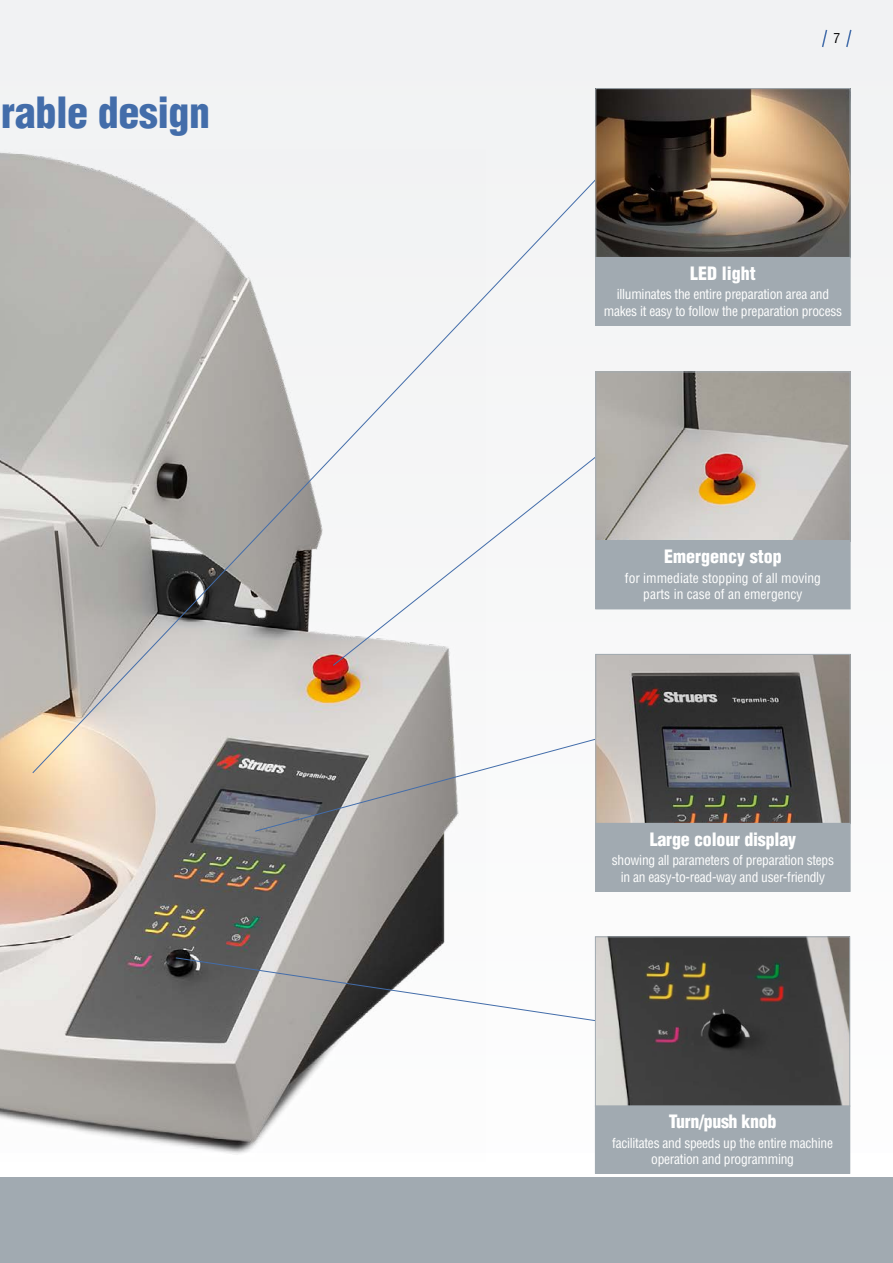
<style>
.page{position:relative;width:893px;height:1263px;background:#fff}
.page>*{position:absolute;margin:0;border:0;box-sizing:border-box;transform-origin:0 0}
.t1{font:900 condensed 42px "Helvetica LT Std";letter-spacing:-.01em;color:#436daa}
.t2{font:900 condensed 18px "Helvetica LT Std";letter-spacing:-.01em;color:#fff}
.t3{font:condensed 13.5px/16.5px "Helvetica LT Std";letter-spacing:-.02em;color:#fff;text-align:center}
.t4{font:condensed 13.5px/16.5px "Helvetica LT Std";color:#fff;text-align:center}
.t5{font:condensed 13.5px "Helvetica LT Std";color:#000}
</style>
<div class="page">
<div style="left:0;top:0;width:893px;height:1152px;background:#f1f2f3"></div>
<img style="left:0;top:152px;width:485px;height:1003px">
<img style="left:0;top:365px;width:1px;height:809px">
<div style="left:0;top:1178px;width:893px;height:85px;background:#a1aab1"></div>
<svg style="left:32px;top:179px;width:565px;height:594px"></svg>
<svg style="left:255px;top:739px;width:340px;height:93px"></svg>
<svg style="left:333px;top:456px;width:263px;height:210px"></svg>
<svg style="left:175px;top:957px;width:420px;height:64px"></svg>
<img style="left:597px;top:938px;width:251px;height:166px">
<div style="left:595px;top:936px;width:255px;height:170px;border:1px solid #a1aab1"></div>
<img style="left:597px;top:374px;width:251px;height:166px">
<div style="left:595px;top:372px;width:255px;height:170px;border:1px solid #a1aab1"></div>
<img style="left:597px;top:90px;width:251px;height:166px">
<div style="left:595px;top:88px;width:255px;height:170px;border:1px solid #a1aab1"></div>
<img style="left:597px;top:656px;width:251px;height:166px">
<div style="left:595px;top:654px;width:255px;height:170px;border:1px solid #a1aab1"></div>
<svg style="left:822px;top:29px;width:6px;height:18px"></svg>
<svg style="left:846px;top:29px;width:6px;height:18px"></svg>
<div style="left:595px;top:1106px;width:255px;height:67px;background:#a1aab1"></div>
<div style="left:595px;top:1106px;width:255px;height:68px;border:1px solid #a1aab1"></div>
<div style="left:596px;top:257px;width:254px;height:68px;background:#a1aab1"></div>
<div style="left:595px;top:257px;width:255px;height:69px;border:1px solid #a1aab1"></div>
<div style="left:596px;top:541px;width:254px;height:68px;background:#a1aab1"></div>
<div style="left:595px;top:540px;width:255px;height:69px;border:1px solid #a1aab1"></div>
<div style="left:596px;top:823px;width:254px;height:68px;background:#a1aab1"></div>
<div style="left:595px;top:823px;width:255px;height:69px;border:1px solid #a1aab1"></div>
<h1 class="t1" style="left:1px;top:86px;width:210px">rable design</h1>
<p class="t5" style="left:833px;top:30px;width:8px">7</p>
<h2 class="t2" style="left:690px;top:262px;width:67px">LED light</h2>
<p class="t3" style="left:604px;top:286px;width:240px">illuminates the entire preparation area and makes it easy to follow the preparation process</p>
<h2 class="t2" style="left:664px;top:545px;width:119px">Emergency stop</h2>
<p class="t4" style="left:625px;top:570px;width:198px">for immediate stopping of all moving parts in case of an emergency</p>
<h2 class="t2" style="left:650px;top:828px;width:148px">Large colour display</h2>
<p class="t3" style="left:612px;top:852px;width:224px">showing all parameters of preparation steps in an easy-to-read-way and user-friendly</p>
<h2 class="t2" style="left:669px;top:1110px;width:109px">Turn/push knob</h2>
<p class="t3" style="left:612px;top:1134px;width:222px">facilitates and speeds up the entire machine operation and programming</p>
</div>
